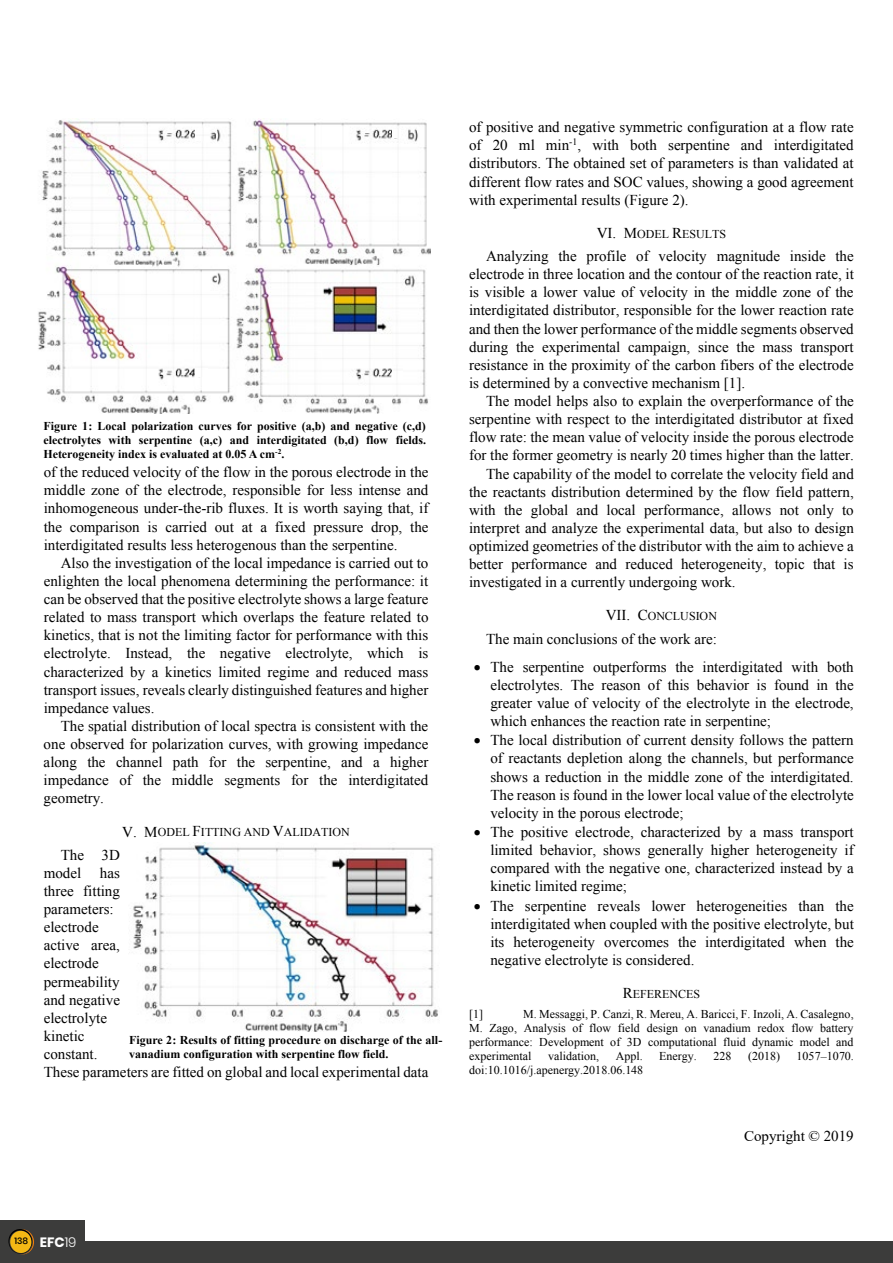
<style>
.page{position:relative;width:893px;height:1263px;background:#fff}
.page>*{position:absolute;margin:0;border:0;box-sizing:border-box;transform-origin:0 0}
.t1{font:15px/18.1px "Times New Roman";color:#000;text-align:justify}
.t2{font:12px/13.8px "Times New Roman";color:#000;text-align:justify}
.t3{font:700 12px/13.8px "Times New Roman";color:#000}
.t4{font:500 9px "Poppins";color:#000}
.s1{font-size:15px}
.s2{font-weight:700;font-size:13.5px;color:#fff}
.s3{font-weight:300;font-size:13.5px;color:#fff}
</style>
<div class="page">
<div style="left:0;top:1242px;width:893px;height:21px;background:#3c3c3b"></div>
<div style="left:0;top:1220px;width:85px;height:43px;background:#3c3c3b"></div>
<svg style="left:8px;top:1229px;width:26px;height:26px"></svg>
<img style="left:133px;top:842px;width:305px;height:189px">
<img style="left:38px;top:118px;width:393px;height:295px">
<svg style="left:196px;top:128px;width:13px;height:13px"></svg>
<svg style="left:392px;top:130px;width:8px;height:8px"></svg>
<img style="left:195px;top:360px;width:12px;height:17px">
<img style="left:392px;top:365px;width:11px;height:15px">
<p class="t3" style="left:43px;top:419px;width:384px;text-align:justify">Figure 1: Local polarization curves for positive (a,b) and negative (c,d) electrolytes with serpentine (a,c) and interdigitated (b,d) flow fields.<br>Heterogeneity index is evaluated at 0.05 A cm<sup>-2</sup>.</p>
<p class="t1" style="left:44px;top:463px;width:386px">of the reduced velocity of the flow in the porous electrode in the middle zone of the electrode, responsible for less intense and inhomogeneous under-the-rib fluxes. It is worth saying that, if the comparison is carried out at a fixed pressure drop, the interdigitated results less heterogenous than the serpentine.</p>
<p class="t1" style="left:44px;top:553px;width:386px;text-indent:17px">Also the investigation of the local impedance is carried out to enlighten the local phenomena determining the performance: it can be observed that the positive electrolyte shows a large feature related to mass transport which overlaps the feature related to kinetics, that is not the limiting factor for performance with this electrolyte. Instead, the negative electrolyte, which is characterized by a kinetics limited regime and reduced mass transport issues, reveals clearly distinguished features and higher impedance values.</p>
<p class="t1" style="left:44px;top:717px;width:386px;text-indent:17px">The spatial distribution of local spectra is consistent with the one observed for polarization curves, with growing impedance along the channel path for the serpentine, and a higher impedance of the middle segments for the interdigitated geometry.</p>
<p class="t2" style="left:122px;top:825px;width:229px"><span class="s1">V. M</span>ODEL <span class="s1">F</span>ITTING AND <span class="s1">V</span>ALIDATION</p>
<p class="t1" style="left:44px;top:845px;width:386px;text-align:left;text-indent:17px">The 3D<br>model has<br>three fitting<br>parameters:<br>electrode<br>active area,<br>electrode<br>permeability<br>and negative<br>electrolyte<br>kinetic<br>constant.<br>These parameters are fitted on global and local experimental data</p>
<p class="t3" style="left:129px;top:1033px;width:315px">Figure 2: Results of fitting procedure on discharge of the all&shy;vanadium configuration with serpentine flow field.</p>
<p class="t1" style="left:469px;top:118px;width:386px">of positive and negative symmetric configuration at a flow rate of 20 ml min<sup>-1</sup>, with both serpentine and interdigitated distributors. The obtained set of parameters is than validated at different flow rates and SOC values, showing a good agreement with experimental results (Figure 2).</p>
<p class="t2" style="left:597px;top:227px;width:131px"><span class="s1">VI. M</span>ODEL <span class="s1">R</span>ESULTS</p>
<p class="t1" style="left:469px;top:247px;width:386px;text-indent:17px">Analyzing the profile of velocity magnitude inside the electrode in three location and the contour of the reaction rate, it is visible a lower value of velocity in the middle zone of the interdigitated distributor, responsible for the lower reaction rate and then the lower performance of the middle segments observed during the experimental campaign, since the mass transport resistance in the proximity of the carbon fibers of the electrode is determined by a convective mechanism [1].</p>
<p class="t1" style="left:486px;top:392px;width:369px">The model helps also to explain the overperformance of the</p>
<p class="t1" style="left:469px;top:410px;width:386px">serpentine with respect to the interdigitated distributor at fixed</p>
<p class="t1" style="left:469px;top:428px;width:386px">flow rate: the mean value of velocity inside the porous electrode</p>
<p class="t1" style="left:469px;top:446px;width:386px">for the former geometry is nearly 20 times higher than the latter.</p>
<p class="t1" style="left:486px;top:464px;width:369px">The capability of the model to correlate the velocity field and</p>
<p class="t1" style="left:469px;top:482px;width:386px">the reactants distribution determined by the flow field pattern,</p>
<p class="t1" style="left:469px;top:500px;width:386px">with the global and local performance, allows not only to</p>
<p class="t1" style="left:469px;top:519px;width:386px">interpret and analyze the experimental data, but also to design</p>
<p class="t1" style="left:469px;top:537px;width:386px">optimized geometries of the distributor with the aim to achieve a</p>
<p class="t1" style="left:469px;top:555px;width:386px">better performance and reduced heterogeneity, topic that is</p>
<p class="t1" style="left:469px;top:573px;width:268px">investigated in a currently undergoing work.</p>
<p class="t2" style="left:606px;top:609px;width:113px"><span class="s1">VII. C</span>ONCLUSION</p>
<p class="t1" style="left:486px;top:629px;width:232px">The main conclusions of the work are:</p>
<p class="t1" style="left:490px;top:657px;width:365px;text-indent:-16px">• The serpentine outperforms the interdigitated with both electrolytes. The reason of this behavior is found in the greater value of velocity of the electrolyte in the electrode, which enhances the reaction rate in serpentine;</p>
<p class="t1" style="left:490px;top:731px;width:365px;text-indent:-16px">• The local distribution of current density follows the pattern of reactants depletion along the channels, but performance shows a reduction in the middle zone of the interdigitated.<br>The reason is found in the lower local value of the electrolyte velocity in the porous electrode;</p>
<p class="t1" style="left:490px;top:823px;width:365px;text-indent:-16px">• The positive electrode, characterized by a mass transport limited behavior, shows generally higher heterogeneity if compared with the negative one, characterized instead by a kinetic limited regime;</p>
<p class="t1" style="left:490px;top:896px;width:365px;text-indent:-16px">• The serpentine reveals lower heterogeneities than the interdigitated when coupled with the positive electrolyte, but its heterogeneity overcomes the interdigitated when the negative electrolyte is considered.</p>
<p class="t2" style="left:623px;top:987px;width:79px"><span class="s1">R</span>EFERENCES</p>
<p class="t2" style="left:469px;top:1007px;width:15px">[1]</p>
<p class="t2" style="left:469px;top:1007px;width:386px;text-indent:54px">M. Messaggi, P. Canzi, R. Mereu, A. Baricci, F. Inzoli, A. Casalegno, M. Zago, Analysis of flow field design on vanadium redox flow battery performance: Development of 3D computational fluid dynamic model and experimental</p>
<p class="t2" style="left:548px;top:1048px;width:53px">validation,</p>
<p class="t2" style="left:616px;top:1048px;width:29px">Appl.</p>
<p class="t2" style="left:659px;top:1048px;width:39px">Energy.</p>
<p class="t2" style="left:713px;top:1048px;width:20px">228</p>
<p class="t2" style="left:748px;top:1048px;width:34px">(2018)</p>
<p class="t2" style="left:797px;top:1048px;width:59px">1057–1070.</p>
<p class="t2" style="left:469px;top:1062px;width:176px">doi:10.1016/j.apenergy.2018.06.148</p>
<p class="t1" style="left:744px;top:1126px;width:111px">Copyright © 2019</p>
<p class="t4" style="left:14px;top:1236px;width:64px">138 <span class="s2">EFC</span><span class="s3">19</span></p>
</div>
